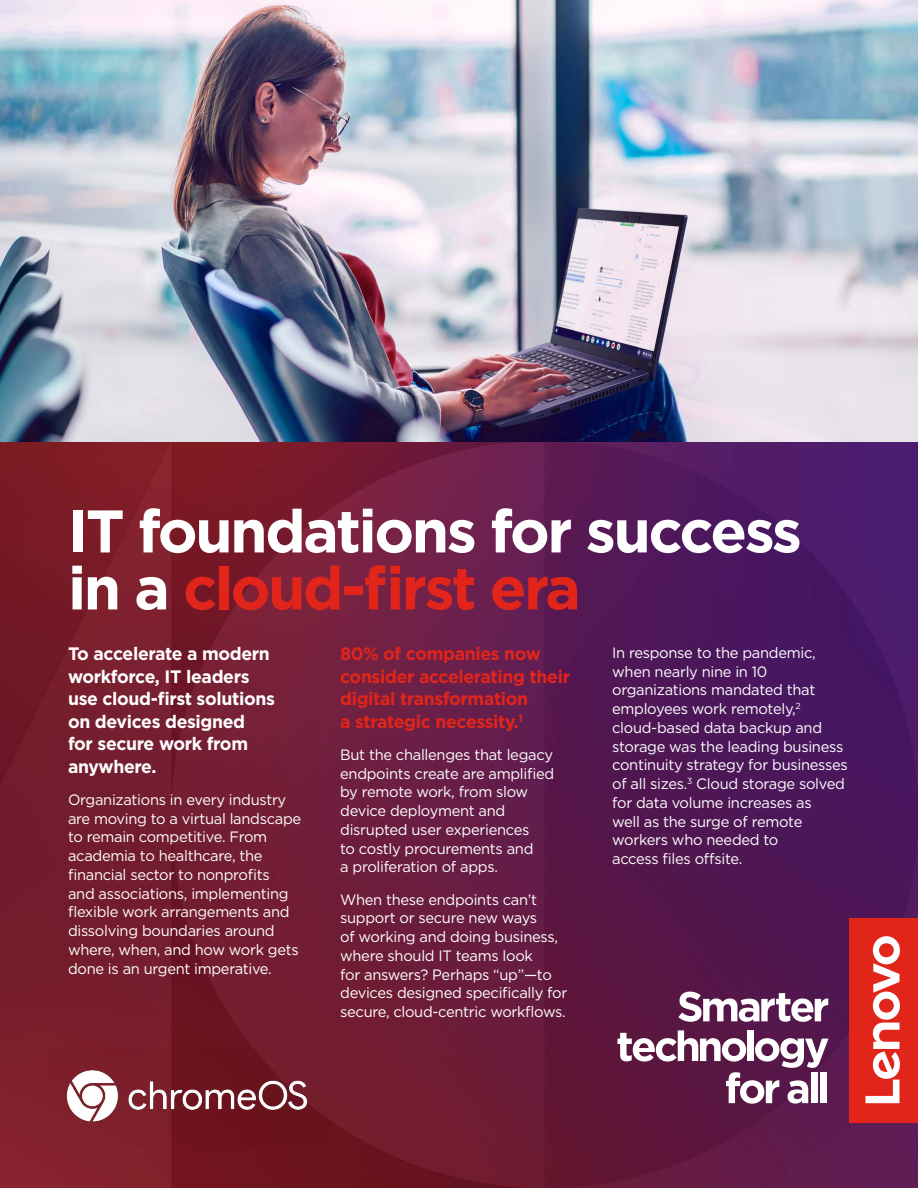
<style>
.page{position:relative;width:918px;height:1188px;background:#fff}
.page>*{position:absolute;margin:0;border:0;box-sizing:border-box;transform-origin:0 0}
.t1{font:700 60px/57px "Gotham";letter-spacing:-.04em;color:#fff}
.t2{font:700 18px/22.5px "Gotham";letter-spacing:-.02em;color:#fff}
.t3{font:700 18px/22.5px "Gotham";letter-spacing:-.02em;color:#e1251b}
.t4{font:15px/18.8px "Gotham";letter-spacing:-.02em;color:#fff}
.s1{color:#e1251b}
</style>
<div class="page">
<img style="left:0;top:442px;width:918px;height:746px">
<img style="left:0;top:0;width:918px;height:442px">
<svg style="left:678px;top:992px;width:150px;height:30px"></svg>
<svg style="left:617px;top:1030px;width:211px;height:74px"></svg>
<div style="left:811px;top:1073px;width:6px;height:30px;background:#fff"></div>
<div style="left:820px;top:1073px;width:6px;height:30px;background:#fff"></div>
<div style="left:850px;top:918px;width:68px;height:204px;background:#e1251b"></div>
<svg style="left:865px;top:936px;width:35px;height:167px"></svg>
<img style="left:45px;top:1048px;width:288px;height:100px">
<h1 class="t1" style="left:68px;top:502px;width:735px">IT foundations for success in a <span class="s1">cloud-first era</span></h1>
<p class="t2" style="left:68px;top:643px;width:208px">To accelerate a modern workforce, IT leaders use cloud-first solutions on devices designed<br>for secure work from anywhere.</p>
<p class="t4" style="left:68px;top:790px;width:235px">Organizations in every industry are moving to a virtual landscape to remain competitive. From academia to healthcare, the financial sector to nonprofits<br>and associations, implementing flexible work arrangements and dissolving boundaries around where, when, and how work gets done is an urgent imperative.</p>
<p class="t4" style="left:612px;top:643px;width:237px">In response to the pandemic, when nearly nine in 10 organizations mandated that employees work remotely,<sup>2 </sup>cloud-based data backup and storage was the leading business continuity strategy for businesses of all sizes.<sup>3</sup> Cloud storage solved for data volume increases as<br>well as the surge of remote workers who needed to<br>access files offsite.</p>
<p class="t3" style="left:340px;top:643px;width:231px">80% of companies now consider accelerating their digital transformation<br>a strategic necessity.<sup>1</sup></p>
<p class="t4" style="left:340px;top:745px;width:216px">But the challenges that legacy endpoints create are amplified by remote work, from slow device deployment and disrupted user experiences<br>to costly procurements and<br>a proliferation of apps.</p>
<p class="t4" style="left:340px;top:890px;width:229px">When these endpoints can’t support or secure new ways<br>of working and doing business, where should IT teams look<br>for answers? Perhaps “up”—to devices designed specifically for secure, cloud-centric workflows.</p>
</div>
